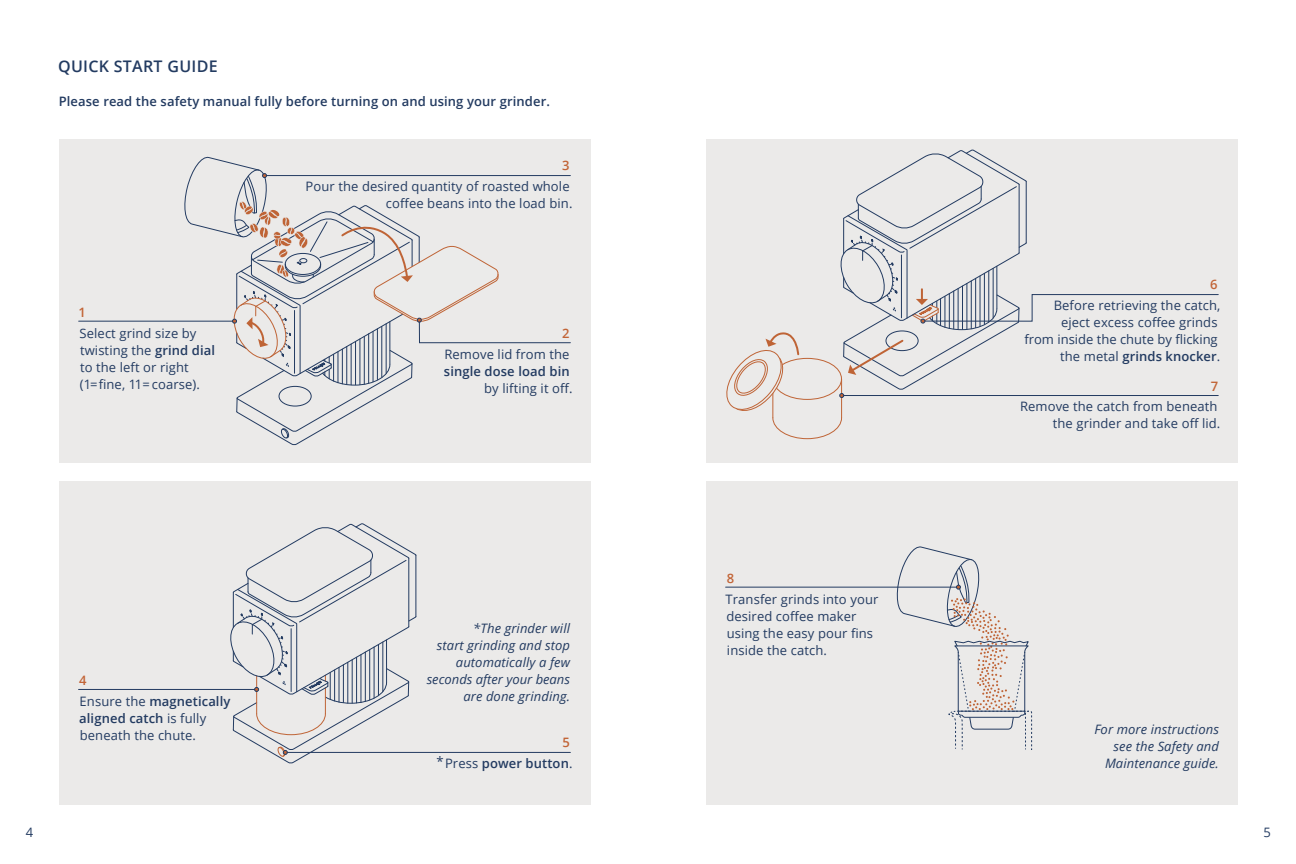
<style>
.page{position:relative;width:1296px;height:864px;background:#fff}
.page>*{position:absolute;margin:0;border:0;box-sizing:border-box;transform-origin:0 0}
.t1{font:600 16px "Open Sans";letter-spacing:.02em;color:#233b61}
.t2{font:13px/17px "Open Sans";letter-spacing:.01em;color:#233b61;text-align:right}
.t3{font:italic 13px/17px "Open Sans";letter-spacing:.01em;color:#233b61;text-align:right}
.t4{font:600 13px "Open Sans";letter-spacing:.01em;color:#233b61}
.t5{font:600 13px "Open Sans";color:#c26436}
.s1{font-weight:600}
.s2{font-weight:400}
</style>
<div class="page">
<div style="left:59px;top:139px;width:531px;height:324px;background:#ebeae9"></div>
<div style="left:706px;top:139px;width:532px;height:324px;background:#ebeae9"></div>
<div style="left:706px;top:481px;width:532px;height:324px;background:#ebeae9"></div>
<div style="left:59px;top:481px;width:531px;height:324px;background:#ebeae9"></div>
<hr style="left:79px;top:321px;width:154px;height:1px;background:#233b61">
<svg style="left:184px;top:157px;width:387px;height:288px"></svg>
<hr style="left:79px;top:689px;width:176px;height:1px;background:#233b61">
<hr style="left:287px;top:752px;width:283px;height:1px;background:#233b61">
<svg style="left:230px;top:523px;width:186px;height:240px"></svg>
<hr style="left:726px;top:587px;width:230px;height:1px;background:#233b61">
<svg style="left:897px;top:546px;width:135px;height:203px"></svg>
<svg style="left:726px;top:150px;width:493px;height:289px"></svg>
<p class="t1" style="left:58px;top:55px;width:161px">QUICK START GUIDE</p>
<p class="t4" style="left:59px;top:92px;width:493px">Please read the safety manual fully before turning on and using your grinder.</p>
<p class="t5" style="left:78px;top:303px;width:9px">1</p>
<p class="t2" style="left:80px;top:324px;width:137px;text-align:left">Select grind size by twisting the <span class="s1">grind dial </span>to the left or right (1=fine, 11= coarse).</p>
<p class="t5" style="left:562px;top:157px;width:9px">3</p>
<p class="t2" style="left:306px;top:177px;width:268px">Pour the desired quantity of roasted whole coffee beans into the load bin.</p>
<p class="t5" style="left:562px;top:325px;width:9px">2</p>
<p class="t2" style="left:444px;top:345px;width:130px">Remove lid from the <span class="s1">single dose load bin </span>by lifting it off.</p>
<p class="t5" style="left:79px;top:671px;width:9px">4</p>
<p class="t2" style="left:79px;top:692px;width:153px;text-align:left">Ensure the <span class="s1">magnetically aligned catch</span> is fully beneath the chute.</p>
<p class="t3" style="left:427px;top:619px;width:145px">*The grinder will<br>start grinding and stop automatically a few seconds after your beans are done grinding.</p>
<p class="t5" style="left:562px;top:733px;width:9px">5</p>
<p class="t4" style="left:436px;top:754px;width:138px"><sup>*</sup> <span class="s2">Press</span> power button<span class="s2">.</span></p>
<p class="t5" style="left:727px;top:569px;width:9px">8</p>
<p class="t2" style="left:726px;top:590px;width:154px;text-align:left">Transfer grinds into your desired coffee maker using the easy pour fins inside the catch.</p>
<p class="t5" style="left:1210px;top:276px;width:9px">6</p>
<p class="t2" style="left:1024px;top:296px;width:198px">Before retrieving the catch, eject excess coffee grinds<br>from inside the chute by flicking the metal <span class="s1">grinds knocker</span>.</p>
<p class="t5" style="left:1211px;top:377px;width:9px">7</p>
<p class="t2" style="left:1020px;top:398px;width:202px">Remove the catch from beneath the grinder and take off lid.</p>
<p class="t3" style="left:1094px;top:721px;width:126px">For more instructions see the Safety and<br>Maintenance guide.</p>
<p class="t2" style="left:26px;top:824px;width:9px">4</p>
<p class="t2" style="left:1263px;top:824px;width:9px">5</p>
</div>
